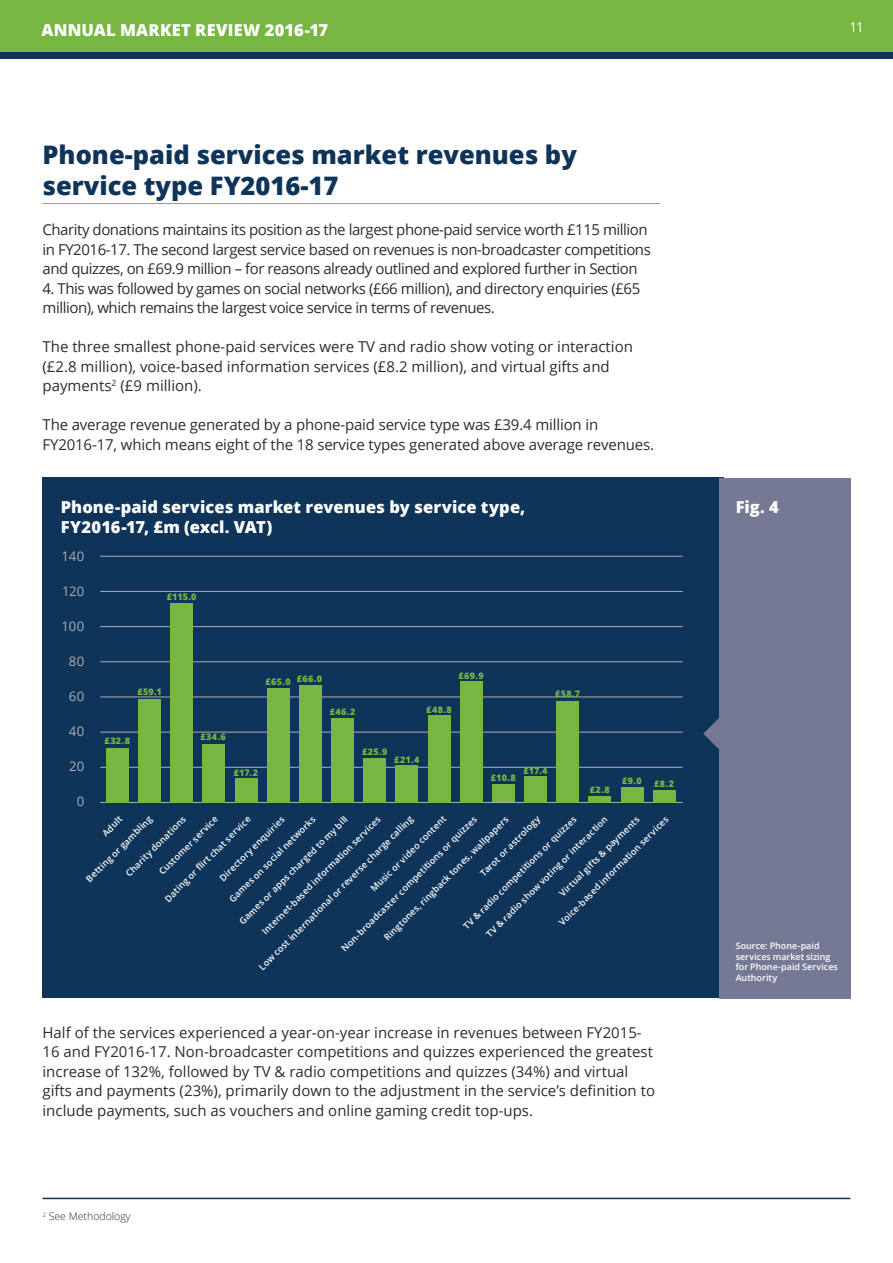
<style>
.page{position:relative;width:893px;height:1263px;background:#fff}
.page>*{position:absolute;margin:0;border:0;box-sizing:border-box;transform-origin:0 0}
.t1{font:800 25.5px/30.6px "Open Sans";color:#0f3459}
.t2{font:800 16.5px/19.5px "Open Sans";letter-spacing:.005em;color:#fff}
.t3{font:15px/19.5px "Open Sans";letter-spacing:-.01em;color:#292d2f}
.t4{font:15px/19.5px "Open Sans";letter-spacing:-.03em;color:#292d2f}
.t5{font:13.5px "Open Sans";color:#fff}
.t6{font:13.2px "Open Sans";letter-spacing:.015em;color:#adaeb2}
.t7{font:300 10.5px "Open Sans";color:#292d2f}
.t8{font:600 9px/10.5px "Open Sans";color:#fff}
.t9{font:800 9px "Open Sans";letter-spacing:.04em;color:#76b742}
</style>
<div class="page">
<div style="left:0;top:0;width:893px;height:56px;background:#76b742"></div>
<div style="left:0;top:52px;width:893px;height:7px;background:#0f3459"></div>
<hr style="left:43px;top:203px;width:617px;height:1px;background:#939598">
<div style="left:43px;top:477px;width:680px;height:521px;background:#0f3459"></div>
<div style="left:719px;top:478px;width:131px;height:521px;background:#757994"></div>
<svg style="left:703px;top:718px;width:16px;height:31px"></svg>
<hr style="left:100px;top:697px;width:583px;height:1px;background:#adaeb2">
<hr style="left:100px;top:802px;width:583px;height:1px;background:#adaeb2">
<hr style="left:100px;top:661px;width:583px;height:1px;background:#adaeb2">
<hr style="left:100px;top:767px;width:583px;height:1px;background:#adaeb2">
<hr style="left:100px;top:626px;width:583px;height:1px;background:#adaeb2">
<hr style="left:100px;top:732px;width:583px;height:1px;background:#adaeb2">
<hr style="left:100px;top:591px;width:583px;height:1px;background:#adaeb2">
<hr style="left:100px;top:556px;width:583px;height:1px;background:#adaeb2">
<div style="left:106px;top:748px;width:22px;height:54px;background:#76b742"></div>
<div style="left:299px;top:685px;width:22px;height:117px;background:#76b742"></div>
<div style="left:492px;top:784px;width:22px;height:18px;background:#76b742"></div>
<div style="left:203px;top:744px;width:22px;height:58px;background:#76b742"></div>
<div style="left:396px;top:765px;width:22px;height:37px;background:#76b742"></div>
<div style="left:589px;top:795px;width:22px;height:7px;background:#76b742"></div>
<div style="left:138px;top:699px;width:23px;height:103px;background:#76b742"></div>
<div style="left:331px;top:718px;width:23px;height:84px;background:#76b742"></div>
<div style="left:524px;top:776px;width:23px;height:26px;background:#76b742"></div>
<div style="left:235px;top:778px;width:22px;height:24px;background:#76b742"></div>
<div style="left:428px;top:715px;width:22px;height:87px;background:#76b742"></div>
<div style="left:621px;top:787px;width:22px;height:15px;background:#76b742"></div>
<div style="left:171px;top:603px;width:22px;height:199px;background:#76b742"></div>
<div style="left:364px;top:758px;width:22px;height:44px;background:#76b742"></div>
<div style="left:557px;top:701px;width:22px;height:101px;background:#76b742"></div>
<div style="left:267px;top:688px;width:22px;height:114px;background:#76b742"></div>
<div style="left:460px;top:681px;width:22px;height:121px;background:#76b742"></div>
<div style="left:653px;top:790px;width:22px;height:12px;background:#76b742"></div>
<hr style="left:43px;top:1198px;width:807px;height:1px;background:#0f3459">
<p class="t2" style="left:42px;top:20px;width:288px">ANNUAL MARKET REVIEW 2016-17</p>
<p class="t5" style="left:850px;top:17px;width:16px">11</p>
<h1 class="t1" style="left:43px;top:138px;width:536px">Phone-paid services market revenues by service type FY2016-17</h1>
<p class="t4" style="left:43px;top:220px;width:610px">Charity donations maintains its position as the largest phone-paid service worth £115 million in FY2016-17. The second largest service based on revenues is non-broadcaster competitions and quizzes, on £69.9 million – for reasons already outlined and explored further in Section</p>
<p class="t4" style="left:43px;top:278px;width:599px">4. This was followed by games on social networks (£66 million), and directory enquiries (£65 million), which remains the largest voice service in terms of revenues.</p>
<p class="t3" style="left:43px;top:337px;width:592px">The three smallest phone-paid services were TV and radio show voting or interaction (£2.8 million), voice-based information services (£8.2 million), and virtual gifts and payments<sup>2</sup> (£9 million).</p>
<p class="t3" style="left:43px;top:415px;width:613px">The average revenue generated by a phone-paid service type was £39.4 million in<br>FY2016-17, which means eight of the 18 service types generated above average revenues.</p>
<p class="t2" style="left:61px;top:497px;width:466px">Phone-paid services market revenues by service type,<br>FY2016-17, £m (excl. VAT)</p>
<p class="t6" style="left:62px;top:547px;width:24px">140</p>
<p class="t6" style="left:62px;top:582px;width:24px">120</p>
<p class="t6" style="left:62px;top:617px;width:24px">100</p>
<p class="t6" style="left:69px;top:652px;width:17px">80</p>
<p class="t6" style="left:69px;top:687px;width:17px">60</p>
<p class="t6" style="left:69px;top:722px;width:17px">40</p>
<p class="t6" style="left:69px;top:758px;width:17px">20</p>
<p class="t6" style="left:77px;top:793px;width:9px">0</p>
<p class="t9" style="left:167px;top:589px;width:31px">£115.0</p>
<p class="t9" style="left:137px;top:684px;width:26px">£59.1</p>
<p class="t9" style="left:105px;top:733px;width:27px">£32.8</p>
<p class="t9" style="left:200px;top:730px;width:27px">£34.6</p>
<p class="t9" style="left:297px;top:672px;width:27px">£66.0</p>
<p class="t9" style="left:266px;top:674px;width:27px">£65.0</p>
<p class="t9" style="left:459px;top:668px;width:27px">£69.9</p>
<p class="t9" style="left:330px;top:705px;width:27px">£46.2</p>
<p class="t9" style="left:426px;top:703px;width:27px">£48.8</p>
<p class="t9" style="left:555px;top:687px;width:27px">£58.7</p>
<p class="t9" style="left:234px;top:766px;width:26px">£17.2</p>
<p class="t9" style="left:362px;top:744px;width:27px">£25.9</p>
<p class="t9" style="left:394px;top:753px;width:27px">£21.4</p>
<p class="t9" style="left:523px;top:764px;width:25px">£17.4</p>
<p class="t9" style="left:491px;top:771px;width:26px">£10.8</p>
<p class="t9" style="left:622px;top:774px;width:21px">£9.0</p>
<p class="t9" style="left:590px;top:782px;width:21px">£2.8</p>
<p class="t9" style="left:654px;top:777px;width:21px">£8.2</p>
<p class="t8" style="left:237px;top:919px;width:151px;rotate:-45deg">Games or apps charged to my bill</p>
<p class="t8" style="left:368px;top:886px;width:104px;rotate:-45deg">Music or video content</p>
<p class="t8" style="left:100px;top:831px;width:26px;rotate:-45deg">Adult</p>
<p class="t8" style="left:478px;top:870px;width:82px;rotate:-45deg">Tarot or astrology</p>
<p class="t8" style="left:257px;top:965px;width:215px;rotate:-45deg">Low cost international or reverse charge calling</p>
<p class="t8" style="left:84px;top:876px;width:91px;rotate:-45deg">Betting or gambling</p>
<p class="t8" style="left:163px;top:896px;width:119px;rotate:-45deg">Dating or fl irt chat service</p>
<p class="t8" style="left:382px;top:935px;width:174px;rotate:-45deg">Ringtones, ringback tones, wallpapers</p>
<p class="t8" style="left:461px;top:924px;width:157px;rotate:-45deg">TV &amp; radio competitions or quizzes</p>
<p class="t8" style="left:217px;top:875px;width:89px;rotate:-45deg">Directory enquiries</p>
<p class="t8" style="left:227px;top:897px;width:119px;rotate:-45deg">Games on social networks</p>
<p class="t8" style="left:557px;top:920px;width:152px;rotate:-45deg">Voice-based information services</p>
<p class="t8" style="left:557px;top:891px;width:111px;rotate:-45deg">Virtual gifts &amp; payments</p>
<p class="t8" style="left:123px;top:871px;width:82px;rotate:-45deg">Charity donations</p>
<p class="t8" style="left:260px;top:929px;width:165px;rotate:-45deg">Internet-based information services</p>
<p class="t8" style="left:339px;top:946px;width:189px;rotate:-45deg">Non-broadcaster competitions or quizzes</p>
<p class="t8" style="left:157px;top:869px;width:80px;rotate:-45deg">Customer service</p>
<p class="t8" style="left:484px;top:932px;width:169px;rotate:-45deg">TV &amp; radio show voting or interaction</p>
<p class="t3" style="left:43px;top:1022px;width:614px">Half of the services experienced a year-on-year increase in revenues between FY2015- 16 and FY2016-17. Non-broadcaster competitions and quizzes experienced the greatest increase of 132%, followed by TV &amp; radio competitions and quizzes (34%) and virtual gifts and payments (23%), primarily down to the adjustment in the service’s definition to include payments, such as vouchers and online gaming credit top-ups.</p>
<p class="t7" style="left:43px;top:1209px;width:90px"><sup>2</sup> See Methodology</p>
<p class="t2" style="left:736px;top:497px;width:45px">Fig. 4</p>
<p class="t8" style="left:736px;top:940px;width:104px">Source: Phone-paid services market sizing for Phone-paid Services<br>Authority</p>
</div>
